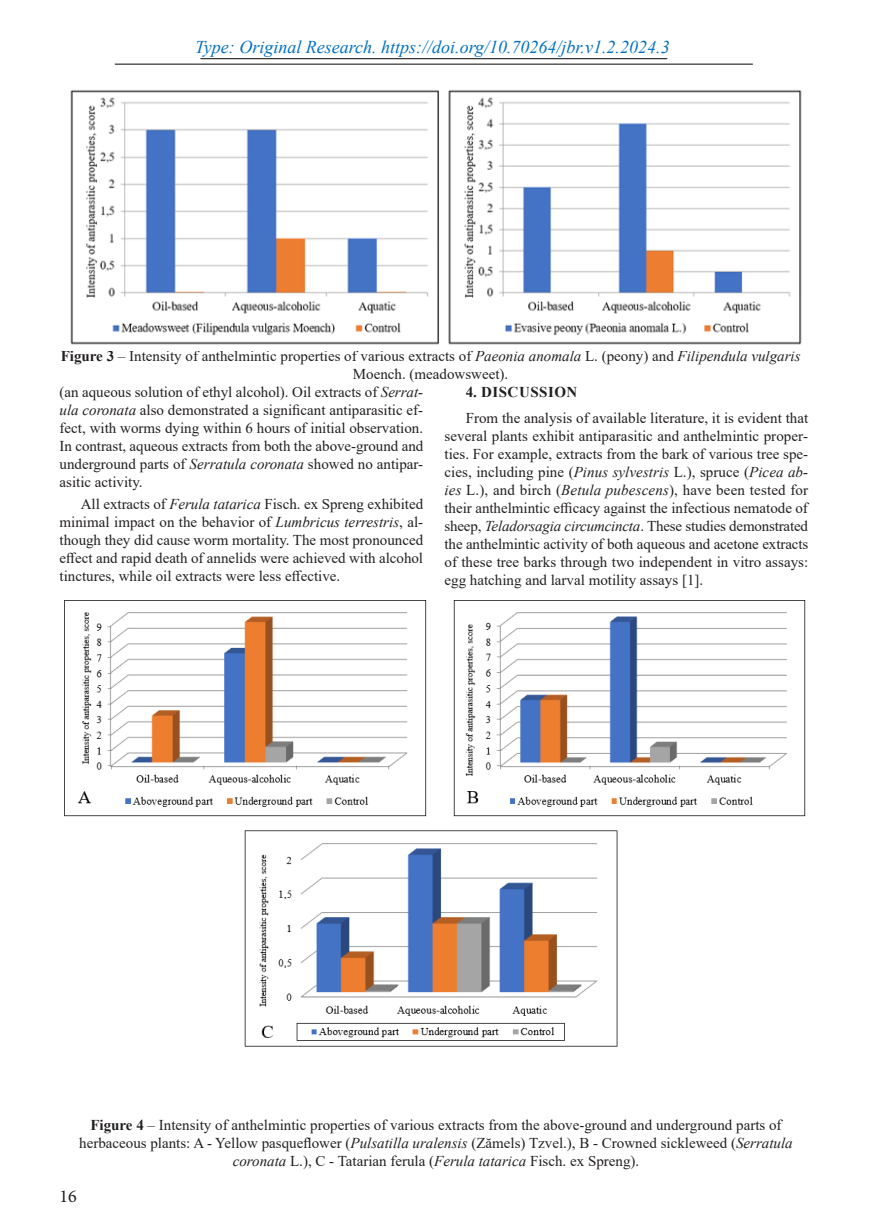
<style>
.page{position:relative;width:872px;height:1229px;background:#fff}
.page>*{position:absolute;margin:0;border:0;box-sizing:border-box;transform-origin:0 0}
.t1{font:italic 18px "Times New Roman";color:#0070c0}
.t2{font:18px "Minion Pro";color:#231f20}
.Английский_Общий{font:15px/18px "Times New Roman";color:#231f20;text-align:justify}
.Подпись_рисунков{font:15px/18px "Times New Roman";color:#231f20;text-align:center}
.Заголовки{font:700 15px "Times New Roman";letter-spacing:.035em;color:#231f20}
.s1{font-weight:700}
.s2{font-style:italic}
</style>
<div class="page">
<hr style="left:200px;top:58px;width:467px;height:1px;background:#231f20">
<hr style="left:115px;top:64px;width:638px;height:1px;background:#231f20">
<img style="left:70px;top:90px;width:732px;height:255px">
<img style="left:64px;top:600px;width:742px;height:447px">
<p class="t1" style="left:195px;top:34px;width:476px">Type: Original Research. https://doi.org/10.70264/jbr.v1.2.2024.3</p>
<p class="Подпись_рисунков" style="left:61px;top:347px;width:741px"><span class="s1">Figure 3</span> – Intensity of anthelmintic properties of various extracts of <span class="s2">Paeonia anomala</span> L. (peony) and <span class="s2">Filipendula vulgaris<br></span>Moench. (meadowsweet).</p>
<p class="Английский_Общий" style="left:60px;top:383px;width:365px">(an aqueous solution of ethyl alcohol). Oil extracts of <span class="s2">Serrat&shy;ula coronata</span> also demonstrated a significant antiparasitic ef&shy;fect, with worms dying within 6 hours of initial observation.<br>In contrast, aqueous extracts from both the above-ground and underground parts of <span class="s2">Serratula coronata</span> showed no antipar&shy;asitic activity.</p>
<p class="Английский_Общий" style="left:60px;top:495px;width:365px;text-indent:21px">All extracts of <span class="s2">Ferula tatarica</span> Fisch. ex Spreng exhibited minimal impact on the behavior of <span class="s2">Lumbricus terrestris</span>, al&shy;though they did cause worm mortality. The most pronounced effect and rapid death of annelids were achieved with alcohol tinctures, while oil extracts were less effective.</p>
<p class="Заголовки" style="left:466px;top:381px;width:113px">4. DISCUSSION</p>
<p class="Английский_Общий" style="left:444px;top:409px;width:365px;text-indent:21px">From the analysis of available literature, it is evident that several plants exhibit antiparasitic and anthelmintic proper&shy;ties. For example, extracts from the bark of various tree spe&shy;cies, including pine (<span class="s2">Pinus sylvestris</span> L.), spruce (<span class="s2">Picea ab&shy;ies</span> L.), and birch (<span class="s2">Betula pubescens</span>), have been tested for their anthelmintic efficacy against the infectious nematode of sheep, <span class="s2">Teladorsagia circumcincta</span>. These studies demonstrated the anthelmintic activity of both aqueous and acetone extracts of these tree barks through two independent in vitro assays: egg hatching and larval motility assays [1].</p>
<p class="Подпись_рисунков" style="left:79px;top:1116px;width:715px"><span class="s1">Figure 4</span> – Intensity of anthelmintic properties of various extracts from the above-ground and underground parts of herbaceous plants: A - Yellow pasqueflower (<span class="s2">Pulsatilla uralensis</span> (Zămels) Tzvel.), B - Crowned sickleweed (<span class="s2">Serratula coronata</span> L.), C - Tatarian ferula (<span class="s2">Ferula tatarica</span> Fisch. ex Spreng).</p>
<p class="t2" style="left:60px;top:1184px;width:19px">16</p>
</div>
